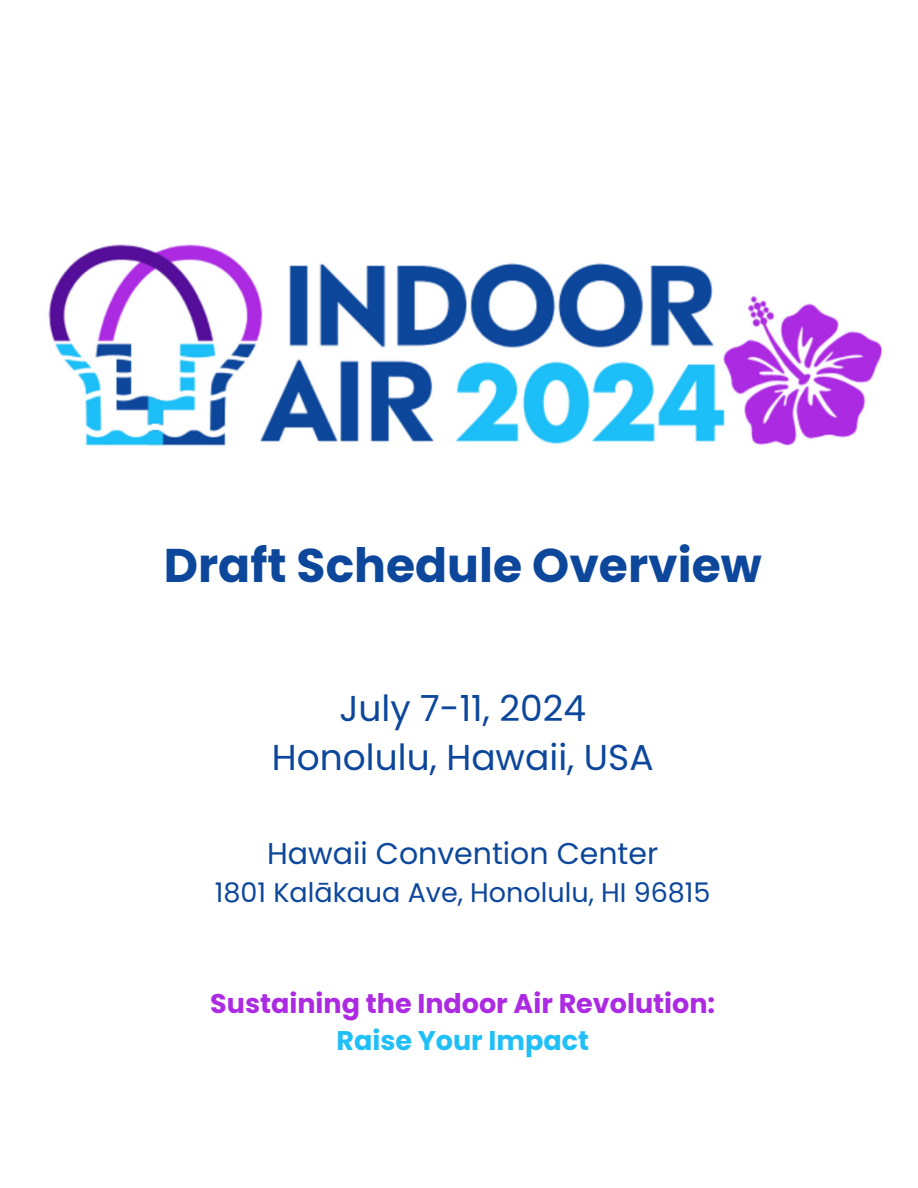
<style>
.page{position:relative;width:918px;height:1188px;background:#fff}
.page>*{position:absolute;margin:0;border:0;box-sizing:border-box;transform-origin:0 0}
.t1{font:700 47.25px "Poppins";color:#0d479b}
.t2{font:36px/49.5px "Poppins";color:#0d479b;text-align:center}
.t3{font:30px "Poppins";color:#0d479b}
.t4{font:700 27px/37.2px "Poppins";color:#ac2be2;text-align:center}
.t5{font:27px "Poppins";color:#0d479b}
.s1{color:#20bff7}
</style>
<div class="page">
<img style="left:48px;top:244px;width:834px;height:202px">
<h1 class="t1" style="left:164px;top:532px;width:600px">Draft Schedule Overview</h1>
<h2 class="t2" style="left:272px;top:683px;width:383px">July 7-11, 2024<br>Honolulu, Hawaii, USA</h2>
<p class="t3" style="left:267px;top:832px;width:393px">Hawaii Convention Center</p>
<p class="t5" style="left:215px;top:873px;width:497px">1801 Kalākaua Ave, Honolulu, HI 96815</p>
<h3 class="t4" style="left:210px;top:985px;width:506px">Sustaining the Indoor Air Revolution:<br><span class="s1">Raise Your Impact</span></h3>
</div>
